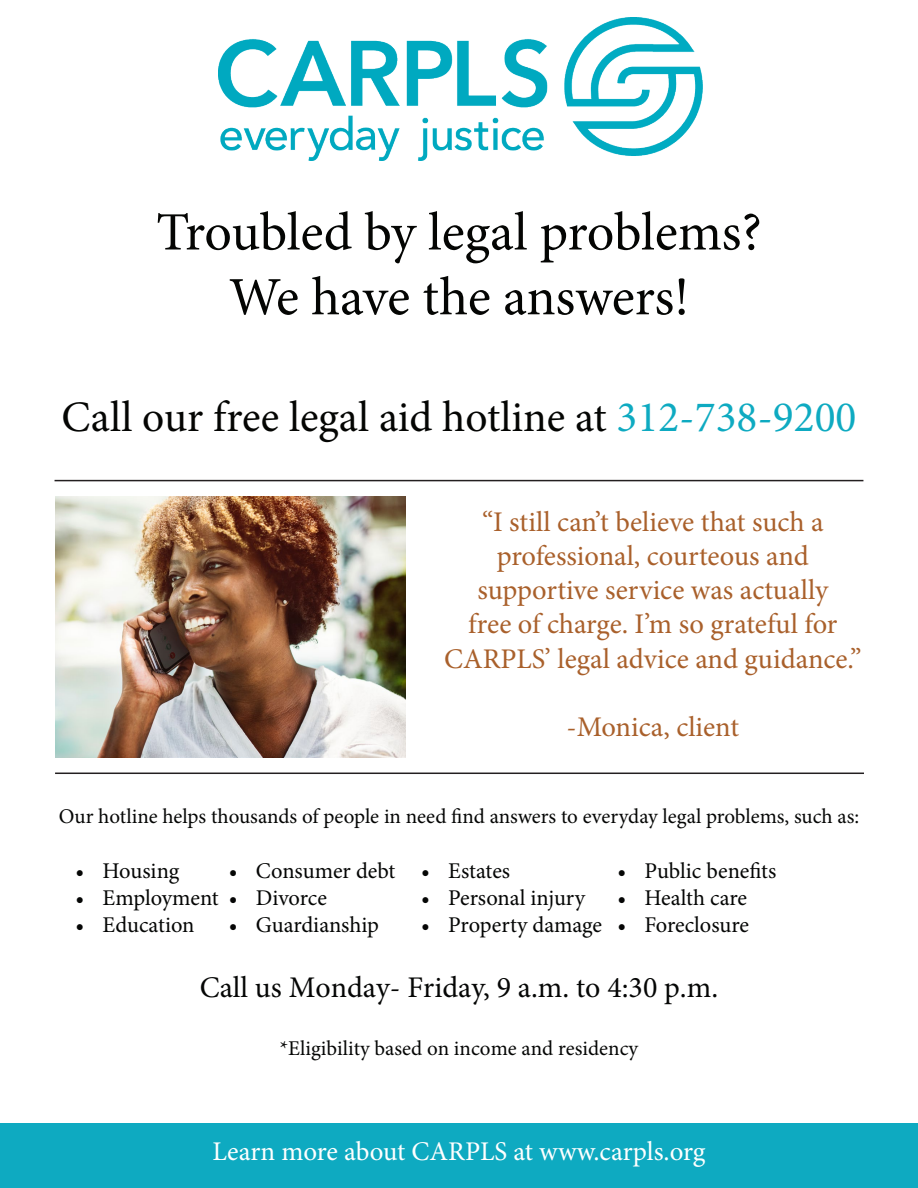
<style>
.page{position:relative;width:918px;height:1188px;background:#fff}
.page>*{position:absolute;margin:0;border:0;box-sizing:border-box;transform-origin:0 0}
.t1{font:54px "Minion Pro";letter-spacing:-.005em;color:#040503}
.t2{font:43.5px "Minion Pro";color:#040503}
.t3{font:30px "Minion Pro";color:#050605}
.t4{font:28.5px "Minion Pro";color:#a9602b}
.t5{font:27px "Minion Pro";letter-spacing:-.005em;color:#fff}
.t6{font:22.5px "Minion Pro";letter-spacing:-.005em;color:#050605}
.t7{font:21px "Minion Pro";color:#050605}
.s1{color:#0eaac1}
</style>
<div class="page">
<img style="left:219px;top:18px;width:483px;height:143px">
<hr style="left:55px;top:773px;width:809px;height:1px;background:#231f20">
<hr style="left:55px;top:480px;width:808px;height:1px;background:#231f20">
<div style="left:0;top:1123px;width:918px;height:65px;background:#0eaac1"></div>
<img style="left:55px;top:497px;width:350px;height:260px">
<p class="t1" style="left:156px;top:196px;width:607px">Troubled by legal problems?</p>
<p class="t1" style="left:229px;top:261px;width:462px">We have the answers!</p>
<p class="t2" style="left:62px;top:388px;width:796px">Call our free legal aid hotline at <span class="s1">312-738-9200</span></p>
<p class="t4" style="left:482px;top:503px;width:343px">“I still can’t believe that such a</p>
<p class="t4" style="left:497px;top:537px;width:314px">professional, courteous and</p>
<p class="t4" style="left:477px;top:571px;width:352px">supportive service was actually</p>
<p class="t4" style="left:468px;top:605px;width:371px">free of charge. I’m so grateful for</p>
<p class="t4" style="left:444px;top:639px;width:419px">CARPLS’ legal advice and guidance.”</p>
<p class="t4" style="left:567px;top:708px;width:174px">-Monica, client</p>
<p class="t7" style="left:59px;top:802px;width:802px">Our hotline helps thousands of people in need find answers to everyday legal problems, such as:</p>
<p class="t6" style="left:76px;top:856px;width:105px">• Housing</p>
<p class="t6" style="left:76px;top:883px;width:253px">• Employment • Divorce</p>
<p class="t6" style="left:76px;top:910px;width:121px">• Education</p>
<p class="t6" style="left:229px;top:856px;width:168px">• Consumer debt</p>
<p class="t6" style="left:229px;top:910px;width:151px">• Guardianship</p>
<p class="t6" style="left:617px;top:856px;width:161px">• Public benefits</p>
<p class="t6" style="left:617px;top:883px;width:131px">• Health care</p>
<p class="t6" style="left:617px;top:910px;width:133px">• Foreclosure</p>
<p class="t6" style="left:421px;top:856px;width:91px">• Estates</p>
<p class="t6" style="left:421px;top:883px;width:166px">• Personal injury</p>
<p class="t6" style="left:421px;top:910px;width:182px">• Property damage</p>
<p class="t3" style="left:200px;top:967px;width:520px">Call us Monday- Friday, 9 a.m. to 4:30 p.m.</p>
<p class="t7" style="left:280px;top:1034px;width:360px">*Eligibility based on income and residency</p>
<p class="t5" style="left:212px;top:1133px;width:495px">Learn more about CARPLS at www.carpls.org</p>
</div>
